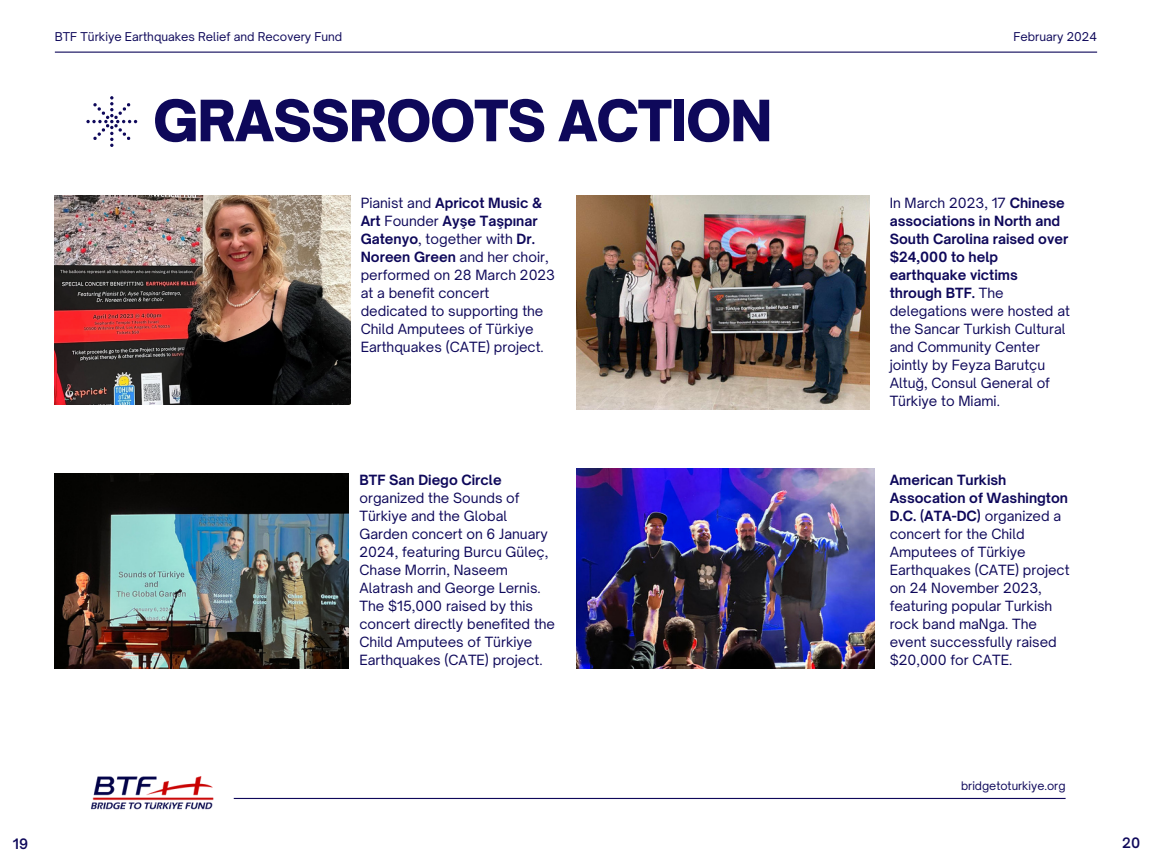
<style>
.page{position:relative;width:1152px;height:864px;background:#fff}
.page>*{position:absolute;margin:0;border:0;box-sizing:border-box;transform-origin:0 0}
.t1{font:900 54.45px "Open Sauce One";letter-spacing:-.02em;color:#0e085a}
.t2{font:600 13.8px "Open Sauce One";color:#0e085a}
.t3{font:13.5px/18px "Open Sauce One";color:#0e085a}
.t4{font:700 13.5px "Open Sauce One";color:#0e085a}
.t5{font:11.7px "Open Sauce One";color:#0e085a}
.t6{font:11.25px "Open Sauce One";color:#0e085a}
.s1{font-weight:700}
</style>
<div class="page">
<img style="left:55px;top:196px;width:295px;height:209px">
<hr style="left:55px;top:52px;width:1042px;height:1px;background:#0e085a">
<img style="left:576px;top:469px;width:298px;height:200px">
<img style="left:55px;top:473px;width:294px;height:195px">
<svg style="left:86px;top:96px;width:51px;height:51px"></svg>
<img style="left:576px;top:196px;width:294px;height:213px">
<img style="left:91px;top:776px;width:123px;height:34px">
<hr style="left:234px;top:798px;width:832px;height:1px;background:#0e085a">
<p class="t5" style="left:55px;top:30px;width:289px">BTF Türkiye Earthquakes Relief and Recovery Fund</p>
<p class="t5" style="left:1014px;top:30px;width:85px">February 2024</p>
<h1 class="t1" style="left:153px;top:87px;width:621px">GRASSROOTS ACTION</h1>
<p class="t3" style="left:361px;top:194px;width:196px">Pianist and <span class="s1">Apricot Music &amp;<br>Art</span> Founder <span class="s1">Ayşe Taşpınar<br>Gatenyo</span>, together with <span class="s1">Dr.<br>Noreen Green</span> and her choir, performed on 28 March 2023 at a benefit concert dedicated to supporting the<br>Child Amputees of Türkiye<br>Earthquakes (CATE) project.</p>
<p class="t4" style="left:360px;top:472px;width:144px">BTF San Diego Circle</p>
<p class="t3" style="left:360px;top:489px;width:197px">organized the Sounds of<br>Türkiye and the Global<br>Garden concert on 6 January<br>2024, featuring Burcu Güleç,<br>Chase Morrin, Naseem<br>Alatrash and George Lernis.<br>The $15,000 raised by this concert directly benefited the<br>Child Amputees of Türkiye<br>Earthquakes (CATE) project.</p>
<p class="t3" style="left:890px;top:194px;width:182px">In March 2023, 17 <span class="s1">Chinese associations in North and<br>South Carolina raised over $24,000 to help earthquake victims through BTF.</span> The delegations were hosted at the Sancar Turkish Cultural and Community Center jointly by Feyza Barutçu<br>Altuğ, Consul General of<br>Türkiye to Miami.</p>
<p class="t3" style="left:890px;top:471px;width:181px"><span class="s1">American Turkish<br>Assocation of Washington<br>D.C. (ATA-DC)</span> organized a concert for the Child<br>Amputees of Türkiye<br>Earthquakes (CATE) project on 24 November 2023, featuring popular Turkish rock band maNga. The event successfully raised $20,000 for CATE.</p>
<p class="t6" style="left:961px;top:778px;width:106px">bridgetoturkiye.org</p>
<p class="t2" style="left:13px;top:835px;width:17px">19</p>
<p class="t2" style="left:1122px;top:834px;width:20px">20</p>
</div>
